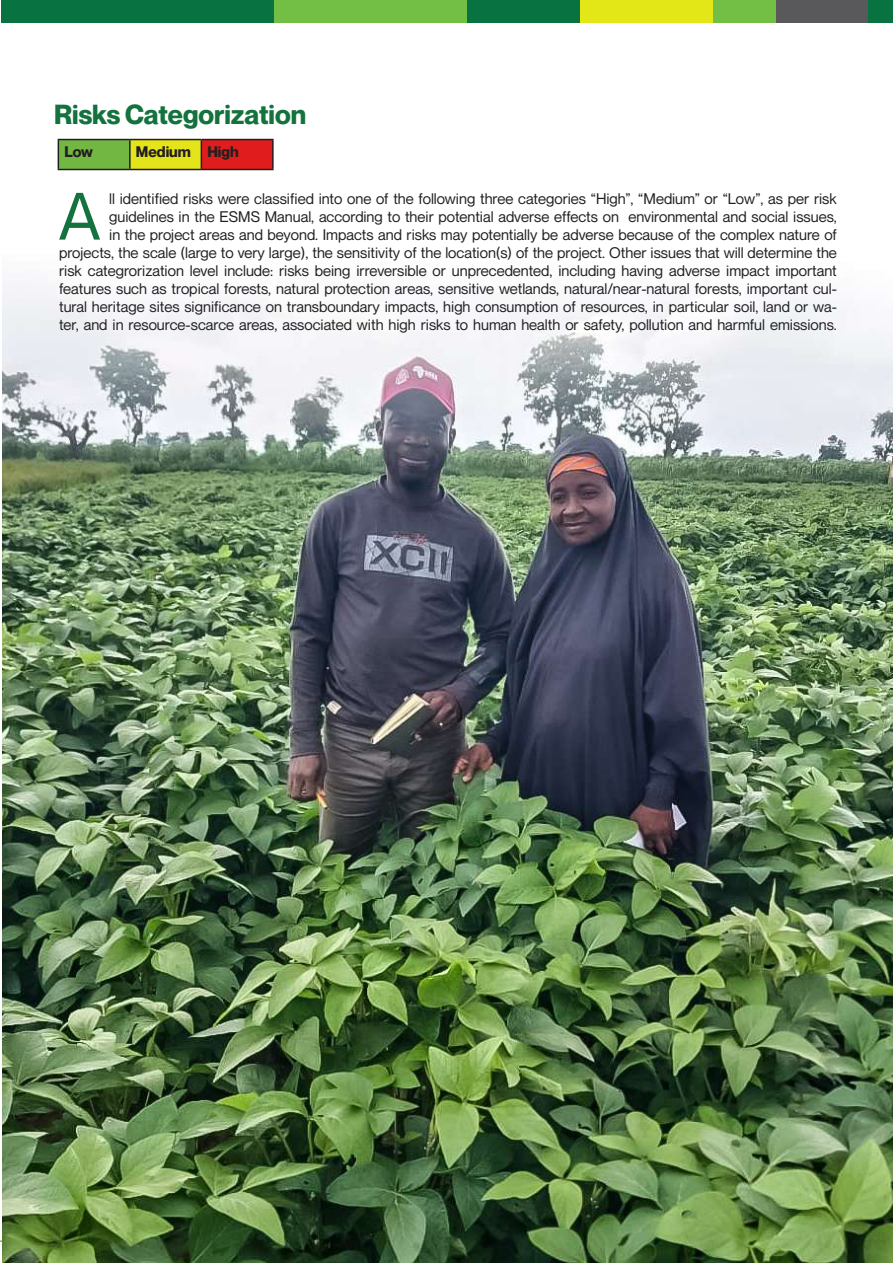
<style>
.page{position:relative;width:893px;height:1263px;background:#fff}
.page>*{position:absolute;margin:0;border:0;box-sizing:border-box;transform-origin:0 0}
.t1{font:65.4px "Neue Montreal";color:#13723d}
.t2{font:700 27px "Neue Montreal";color:#13723d}
.t3{font:15px/18px "Neue Montreal";color:#231f20;text-align:right}
.t4{font:700 15px "Neue Montreal";color:#231f20}
</style>
<div class="page">
<div style="left:868px;top:0;width:25px;height:23px;background:#087340"></div>
<div style="left:823px;top:0;width:45px;height:23px;background:#59595c"></div>
<div style="left:775px;top:0;width:48px;height:23px;background:#59595c"></div>
<div style="left:712px;top:0;width:63px;height:23px;background:#73bf45"></div>
<div style="left:655px;top:0;width:57px;height:23px;background:#e3e617"></div>
<div style="left:579px;top:0;width:76px;height:23px;background:#e3e617"></div>
<div style="left:467px;top:0;width:112px;height:23px;background:#087340"></div>
<div style="left:274px;top:0;width:193px;height:23px;background:#73bf45"></div>
<div style="left:2px;top:0;width:272px;height:23px;background:#087340"></div>
<hr style="left:0;top:1240px;width:53px;height:2px;background:#73bf45">
<img style="left:2px;top:159px;width:891px;height:1104px">
<div style="left:58px;top:140px;width:72px;height:29px;background:#73b743"></div>
<div style="left:130px;top:140px;width:71px;height:29px;background:#e4e41b"></div>
<div style="left:201px;top:140px;width:72px;height:29px;background:#e01c1c"></div>
<hr style="left:58px;top:139px;width:72px;height:1px;background:#231f20">
<svg style="left:58px;top:140px;width:1px;height:29px"></svg>
<hr style="left:130px;top:139px;width:71px;height:1px;background:#231f20">
<hr style="left:129px;top:140px;width:2px;height:29px;background:#231f20">
<hr style="left:201px;top:139px;width:73px;height:1px;background:#231f20">
<svg style="left:201px;top:140px;width:1px;height:29px"></svg>
<hr style="left:272px;top:140px;width:2px;height:29px;background:#231f20">
<hr style="left:58px;top:169px;width:72px;height:1px;background:#231f20">
<hr style="left:130px;top:169px;width:71px;height:1px;background:#231f20">
<hr style="left:201px;top:169px;width:73px;height:1px;background:#231f20">
<h2 class="t2" style="left:54px;top:98px;width:254px">Risks Categorization</h2>
<p class="t4" style="left:64px;top:142px;width:30px">Low</p>
<p class="t4" style="left:136px;top:142px;width:104px">Medium High</p>
<p class="t3" style="left:59px;top:189px;width:779px">ll identified risks were classified into one of the following three categories “High”, “Medium” or “Low”, as per risk guidelines in the ESMS Manual, according to their potential adverse effects on environmental and social issues,<br>in the project areas and beyond. Impacts and risks may potentially be adverse because of the complex nature of projects, the scale (large to very large), the sensitivity of the location(s) of the project. Other issues that will determine the risk categrorization level include: risks being irreversible or unprecedented, including having adverse impact important features such as tropical forests, natural protection areas, sensitive wetlands, natural/near-natural forests, important cul&shy;tural heritage sites significance on transboundary impacts, high consumption of resources, in particular soil, land or wa&shy;ter, and in resource-scarce areas, associated with high risks to human health or safety, pollution and harmful emissions.</p>
<h1 class="t1" style="left:58px;top:177px;width:44px">A</h1>
</div>
